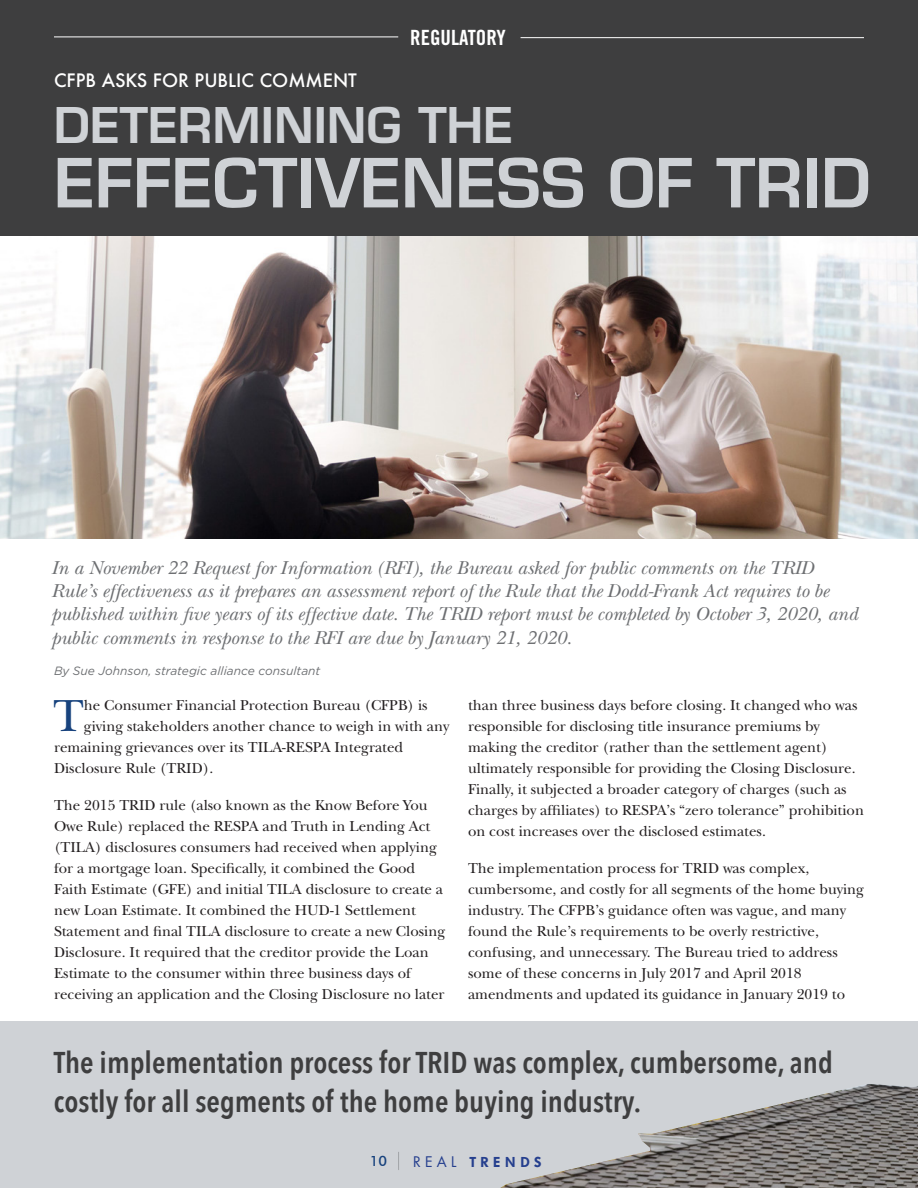
<style>
.page{position:relative;width:918px;height:1188px;background:#fff}
.page>*{position:absolute;margin:0;border:0;box-sizing:border-box;transform-origin:0 0}
.t1{font:600 66px "Eurostile";color:#cfd2d6}
.t2{font:600 48px "Eurostile";color:#cfd2d6}
.t3{font:46.8px "New Baskerville";color:#17427d}
.t4{font:600 30px/39px "Avenir Next Condensed";color:#3e3e3f}
.t5{font:21px "Trade Gothic LT Std Bd Cn 20";color:#fff}
.t6{font:italic 19.5px/23.4px "New Baskerville";color:#6d6f72}
.t7{font:500 18px "Futura";color:#fff}
.t8{font:15px/21px "New Baskerville";color:#231f20}
.t9{font:600 14.25px "Futura BQ";letter-spacing:.32em;color:#253f8e}
.t10{font:500 14.25px "Futura BT";color:#17427d}
.t11{font:italic 12px "Gotham";color:#6d6f72}
.s1{font-family:"Futura Std";font-weight:400}
</style>
<div class="page">
<img style="left:0;top:236px;width:918px;height:303px">
<div style="left:0;top:1022px;width:918px;height:166px;background:#cfd2d6"></div>
<svg style="left:398px;top:1152px;width:1px;height:18px"></svg>
<div style="left:0;top:0;width:918px;height:236px;background:#3e3e3f"></div>
<hr style="left:54px;top:37px;width:344px;height:1px;background:#fff">
<hr style="left:521px;top:37px;width:343px;height:1px;background:#fff">
<img style="left:500px;top:1084px;width:418px;height:104px">
<p class="t7" style="left:54px;top:68px;width:304px">CFPB ASKS FOR PUBLIC COMMENT</p>
<p class="t5" style="left:410px;top:25px;width:97px">REGULATORY</p>
<p class="t2" style="left:54px;top:95px;width:461px">DETERMINING THE</p>
<p class="t1" style="left:54px;top:142px;width:818px">EFFECTIVENESS OF TRID</p>
<p class="t6" style="left:51px;top:556px;width:808px">In a November 22 Request for Information (RFI), the Bureau asked for public comments on the TRID Rule’s effectiveness as it prepares an assessment report of the Rule that the Dodd-Frank Act requires to be published within five years of its effective date. The TRID report must be completed by October 3, 2020, and public comments in response to the RFI are due by January 21, 2020.</p>
<p class="t11" style="left:54px;top:665px;width:268px">By Sue Johnson, strategic alliance consultant</p>
<p class="t3" style="left:53px;top:688px;width:32px">T</p>
<p class="t8" style="left:84px;top:695px;width:345px">he Consumer Financial Protection Bureau (CFPB) is</p>
<p class="t8" style="left:84px;top:716px;width:367px">giving stakeholders another chance to weigh in with any</p>
<p class="t8" style="left:54px;top:737px;width:351px">remaining grievances over its TILA-RESPA Integrated</p>
<p class="t8" style="left:54px;top:758px;width:161px">Disclosure Rule (TRID).</p>
<p class="t8" style="left:54px;top:795px;width:393px">The 2015 TRID rule (also known as the Know Before You Owe Rule) replaced the RESPA and Truth in Lending Act (TILA) disclosures consumers had received when applying for a mortgage loan. Specifically, it combined the Good Faith Estimate (GFE) and initial TILA disclosure to create a new Loan Estimate. It combined the HUD-1 Settlement Statement and final TILA disclosure to create a new Closing Disclosure. It required that the creditor provide the Loan Estimate to the consumer within three business days of receiving an application and the Closing Disclosure no later</p>
<p class="t8" style="left:468px;top:695px;width:398px">than three business days before closing. It changed who was responsible for disclosing title insurance premiums by making the creditor (rather than the settlement agent) ultimately responsible for providing the Closing Disclosure.<br>Finally, it subjected a broader category of charges (such as charges by affiliates) to RESPA’s “zero tolerance” prohibition on cost increases over the disclosed estimates.</p>
<p class="t8" style="left:468px;top:858px;width:398px">The implementation process for TRID was complex, cumbersome, and costly for all segments of the home buying industry. The CFPB’s guidance often was vague, and many found the Rule’s requirements to be overly restrictive, confusing, and unnecessary. The Bureau tried to address some of these concerns in July 2017 and April 2018 amendments and updated its guidance in January 2019 to</p>
<p class="t4" style="left:54px;top:1043px;width:780px">The implementation process for TRID was complex, cumbersome, and costly for all segments of the home buying industry.</p>
<p class="t10" style="left:370px;top:1153px;width:19px">10</p>
<p class="t9" style="left:413px;top:1153px;width:130px"><span class="s1">REAL</span> TRENDS</p>
</div>
